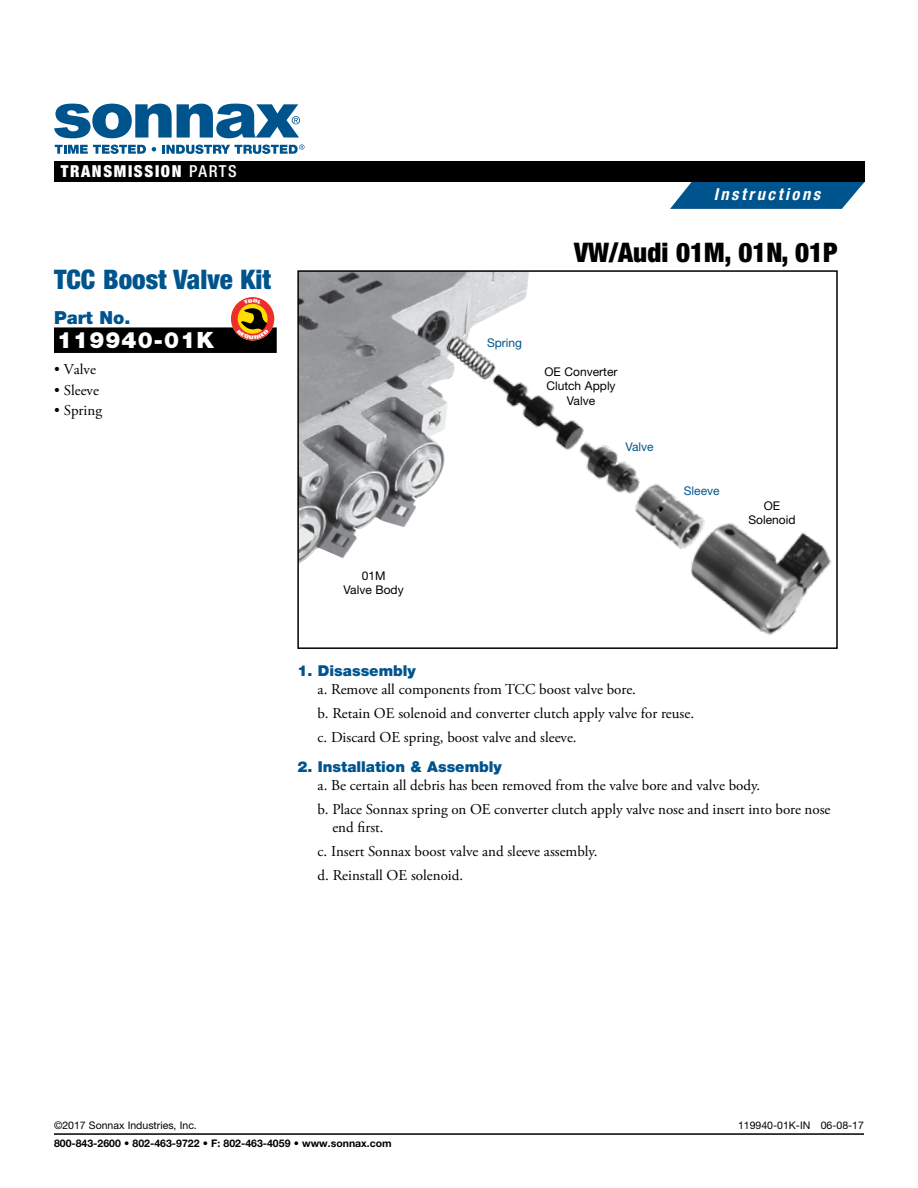
<style>
.page{position:relative;width:918px;height:1188px;background:#fff}
.page>*{position:absolute;margin:0;border:0;box-sizing:border-box;transform-origin:0 0}
.t1{font:900 condensed 27px "Helvetica Neue LT Std";color:#000}
.t2{font:900 condensed 27px "Helvetica Neue LT Std";color:#00548e}
.t3{font:900 22.5px "Helvetica Neue LT Std";letter-spacing:.05em;color:#fff}
.t4{font:900 18px "Helvetica Neue LT Std";color:#00548e}
.t5{font:900 condensed 16.5px "Helvetica Neue LT Std";letter-spacing:.1em;color:#fff}
.t6{font:italic 700 condensed 16.5px "Helvetica Neue LT Std";letter-spacing:.155em;color:#fff}
.t7{font:15px/24px "Adobe Garamond Pro";color:#000}
.t8{font:900 15px "Helvetica Neue LT Std";color:#00548e}
.t9{font:12px/14.4px "Helvetica Neue LT Std";color:#000;text-align:center}
.t10{font:12px "Helvetica Neue LT Std";color:#00548e}
.t11{font:700 10.5px "Helvetica Neue LT Std";color:#000}
.t12{font:10.5px "Helvetica Neue LT Std";color:#000}
.s1{font-weight:500}
</style>
<div class="page">
<div style="left:54px;top:327px;width:223px;height:26px;background:#000"></div>
<img style="left:300px;top:273px;width:229px;height:290px">
<img style="left:394px;top:328px;width:444px;height:321px">
<hr style="left:54px;top:1133px;width:810px;height:2px;background:#000">
<svg style="left:670px;top:182px;width:195px;height:27px;background:#1e689b"></svg>
<div style="left:54px;top:161px;width:811px;height:21px;background:#000"></div>
<svg style="left:55px;top:145px;width:91px;height:9px"></svg>
<svg style="left:152px;top:147px;width:4px;height:4px"></svg>
<svg style="left:162px;top:144px;width:142px;height:10px"></svg>
<svg style="left:54px;top:104px;width:246px;height:34px"></svg>
<svg style="left:231px;top:297px;width:43px;height:43px"></svg>
<p class="t5" style="left:61px;top:161px;width:178px">TRANSMISSION <span class="s1">PARTS</span></p>
<h1 class="t2" style="left:54px;top:263px;width:219px">TCC Boost Valve Kit</h1>
<p class="t4" style="left:54px;top:307px;width:78px">Part No.</p>
<h2 class="t3" style="left:57px;top:327px;width:159px">119940-01K</h2>
<p class="t7" style="left:54px;top:358px;width:44px">• Valve</p>
<p class="t7" style="left:54px;top:378px;width:47px">• Sleeve</p>
<p class="t7" style="left:54px;top:399px;width:50px">• Spring</p>
<p class="t9" style="left:344px;top:568px;width:62px">01M<br>Valve Body</p>
<p class="t6" style="left:714px;top:185px;width:108px">Instructions</p>
<h1 class="t1" style="left:574px;top:236px;width:265px">VW/Audi 01M, 01N, 01P</h1>
<p class="t10" style="left:487px;top:335px;width:37px">Spring</p>
<p class="t9" style="left:545px;top:364px;width:75px">OE Converter<br>Clutch Apply<br>Valve</p>
<p class="t10" style="left:625px;top:440px;width:30px">Valve</p>
<p class="t10" style="left:684px;top:483px;width:37px">Sleeve</p>
<p class="t9" style="left:748px;top:498px;width:49px">OE<br>Solenoid</p>
<p class="t8" style="left:297px;top:661px;width:120px">1. Disassembly</p>
<p class="t7" style="left:318px;top:677px;width:378px">a. Remove all components from TCC boost valve bore.<br>b. Retain OE solenoid and converter clutch apply valve for reuse. c. Discard OE spring, boost valve and sleeve.</p>
<p class="t8" style="left:297px;top:758px;width:206px">2. Installation &amp; Assembly</p>
<p class="t7" style="left:318px;top:774px;width:514px">a. Be certain all debris has been removed from the valve bore and valve body.<br>b. Place Sonnax spring on OE converter clutch apply valve nose and insert into bore nose</p>
<p class="t7" style="left:318px;top:816px;width:282px;text-indent:15px">end first.<br>c. Insert Sonnax boost valve and sleeve assembly. d. Reinstall OE solenoid.</p>
<p class="t12" style="left:54px;top:1119px;width:144px">©2017 Sonnax Industries, Inc.</p>
<p class="t12" style="left:738px;top:1119px;width:127px">119940-01K-IN 06-08-17</p>
<p class="t11" style="left:54px;top:1137px;width:339px">800-843-2600 • 802-463-9722 • F: 802-463-4059 • www.sonnax.com</p>
</div>
